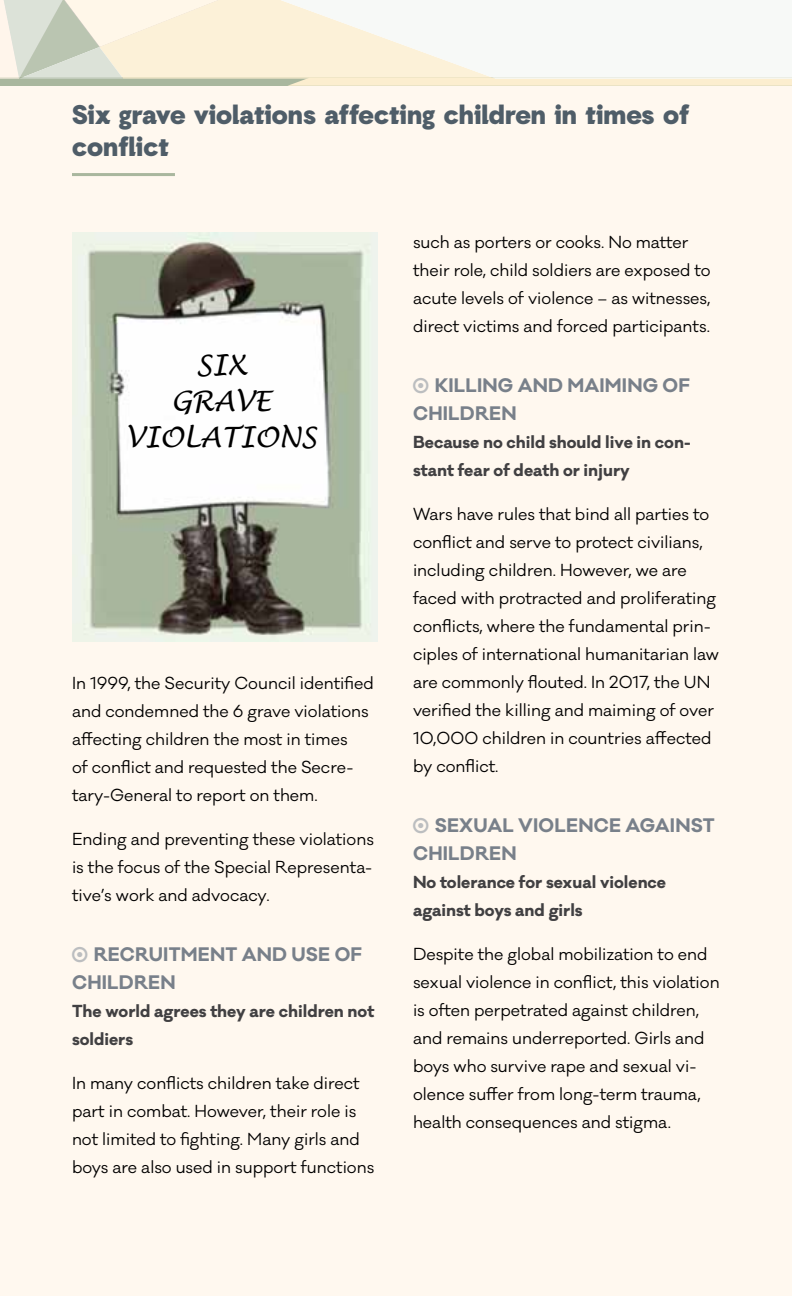
<style>
.page{position:relative;width:792px;height:1296px;background:#fff}
.page>*{position:absolute;margin:0;border:0;box-sizing:border-box;transform-origin:0 0}
.t1{font:italic 28px/36px "Lucida Handwriting";letter-spacing:-.01em;color:#000;text-align:center}
.t2{font:900 27px/32px "Auxilia";color:#4f5d68}
.t3{font:700 18px/28px "Galano Classic";letter-spacing:.01em;color:#78808a}
.t4{font:16px/28px "Galano Classic";color:#000}
.t5{font:700 16px/28px "Galano Classic";color:#414042}
</style>
<div class="page">
<div style="left:0;top:84px;width:792px;height:1212px;background:#fff8ef"></div>
<hr style="left:72px;top:173px;width:103px;height:3px;background:#a9b79e">
<img style="left:72px;top:233px;width:306px;height:409px">
<svg style="left:0;top:0;width:792px;height:86px"></svg>
<div style="left:496px;top:0;width:296px;height:79px;background:#f6f8f5"></div>
<h2 class="t2" style="left:72px;top:98px;width:619px">Six grave violations affecting children in times of conflict</h2>
<h1 class="t1" style="left:126px;top:348px;width:192px">SIX<br>GRAVE<br>VIOLATIONS</h1>
<p class="t4" style="left:72px;top:670px;width:303px">In 1999, the Security Council identified and condemned the 6 grave violations affecting children the most in times<br>of conflict and requested the Secre&shy;tary-General to report on them.</p>
<p class="t4" style="left:72px;top:826px;width:303px;text-align:justify">Ending and preventing these violations is the focus of the Special Representa&shy;tive’s work and advocacy.</p>
<p class="t3" style="left:72px;top:941px;width:291px;text-indent:22px">RECRUITMENT AND USE OF<br>CHILDREN</p>
<p class="t5" style="left:72px;top:997px;width:304px">The world agrees they are children not soldiers</p>
<p class="t4" style="left:72px;top:1070px;width:304px">In many conflicts children take direct part in combat. However, their role is not limited to fighting. Many girls and boys are also used in support functions</p>
<p class="t4" style="left:413px;top:228px;width:299px">such as porters or cooks. No matter their role, child soldiers are exposed to acute levels of violence – as witnesses, direct victims and forced participants.</p>
<p class="t3" style="left:413px;top:371px;width:278px;text-indent:22px">KILLING AND MAIMING OF<br>CHILDREN</p>
<p class="t5" style="left:413px;top:428px;width:280px">Because no child should live in con&shy;stant fear of death or injury</p>
<p class="t4" style="left:413px;top:500px;width:307px">Wars have rules that bind all parties to conflict and serve to protect civilians, including children. However, we are faced with protracted and proliferating conflicts, where the fundamental prin&shy;ciples of international humanitarian law are commonly flouted. In 2017, the UN verified the killing and maiming of over 10,000 children in countries affected by conflict.</p>
<p class="t3" style="left:413px;top:811px;width:303px;text-indent:22px">SEXUAL VIOLENCE AGAINST<br>CHILDREN</p>
<p class="t5" style="left:413px;top:868px;width:255px">No tolerance for sexual violence against boys and girls</p>
<p class="t4" style="left:413px;top:940px;width:308px">Despite the global mobilization to end sexual violence in conflict, this violation is often perpetrated against children, and remains underreported. Girls and boys who survive rape and sexual vi&shy;olence suffer from long-term trauma, health consequences and stigma.</p>
</div>
